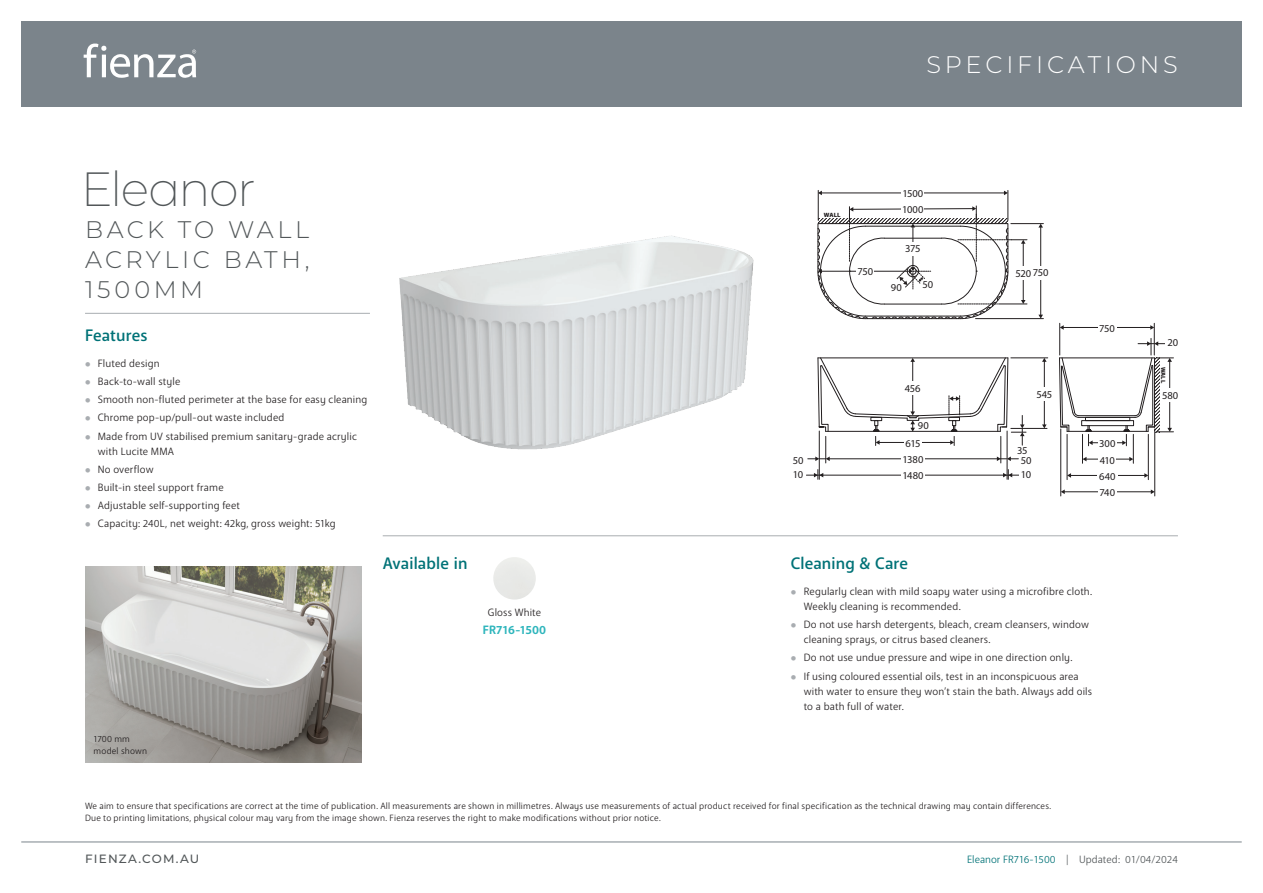
<style>
.page{position:relative;width:1263px;height:893px;background:#fff}
.page>*{position:absolute;margin:0;border:0;box-sizing:border-box;transform-origin:0 0}
.t1{font:200 48px "Montserrat";letter-spacing:-.035em;color:#525759}
.t2{font:300 24px/30px "Montserrat";letter-spacing:.145em;color:#525759;text-align:justify}
.t3{font:300 24px "Montserrat";letter-spacing:.16em;color:#fff}
.t4{font:500 16.5px "Anago";letter-spacing:.005em;color:#007277}
.t5{font:500 12px "Montserrat";letter-spacing:.1em;color:#525759}
.t6{font:700 12px "Anago";color:#2eb5bc}
.t7{font:10.5px/15px "Anago";letter-spacing:.01em;color:#231f20}
.t8{font:10.5px/14.7px "Myriad Pro";letter-spacing:-.01em;color:#231f20}
.t9{font:10.5px "Anago";color:#525759}
.t10{font:9px/12px "Anago";letter-spacing:.015em;color:#231f20}
.t11{font:700 8.25px "Anago";letter-spacing:.005em;color:#231f20}
.s1{font-weight:500;font-size:7.5px;color:#a9adb1}
.s2{color:#007277}
</style>
<div class="page">
<hr style="left:1059px;top:358px;width:95px;height:1px;background:#231f20">
<hr style="left:1079px;top:415px;width:56px;height:1px;background:#231f20">
<hr style="left:1067px;top:431px;width:81px;height:1px;background:#231f20">
<div style="left:1085px;top:417px;width:45px;height:4px;border:1px solid #231f20"></div>
<div style="left:1081px;top:420px;width:53px;height:6px;border:1px solid #231f20"></div>
<hr style="left:1060px;top:429px;width:1px;height:67px;background:#231f20">
<hr style="left:1067px;top:434px;width:1px;height:46px;background:#231f20">
<hr style="left:1154px;top:429px;width:1px;height:67px;background:#231f20">
<hr style="left:1148px;top:434px;width:1px;height:46px;background:#231f20">
<hr style="left:1064px;top:491px;width:87px;height:1px;background:#231f20">
<svg style="left:1061px;top:489px;width:4px;height:5px"></svg>
<svg style="left:1151px;top:489px;width:4px;height:5px"></svg>
<hr style="left:1154px;top:323px;width:1px;height:32px;background:#231f20">
<hr style="left:1059px;top:323px;width:1px;height:32px;background:#231f20">
<hr style="left:1063px;top:327px;width:88px;height:1px;background:#231f20">
<svg style="left:1150px;top:325px;width:4px;height:5px"></svg>
<svg style="left:1060px;top:325px;width:4px;height:5px"></svg>
<hr style="left:975px;top:318px;width:68px;height:1px;background:#231f20">
<hr style="left:1011px;top:223px;width:32px;height:1px;background:#231f20">
<hr style="left:1040px;top:227px;width:1px;height:88px;background:#231f20">
<svg style="left:1038px;top:224px;width:5px;height:4px"></svg>
<svg style="left:1038px;top:315px;width:5px;height:4px"></svg>
<hr style="left:1011px;top:358px;width:37px;height:1px;background:#231f20">
<hr style="left:1011px;top:428px;width:36px;height:1px;background:#231f20">
<hr style="left:1044px;top:361px;width:1px;height:64px;background:#231f20">
<svg style="left:1042px;top:358px;width:4px;height:4px"></svg>
<svg style="left:1042px;top:424px;width:4px;height:4px"></svg>
<hr style="left:1008px;top:190px;width:1px;height:30px;background:#231f20">
<hr style="left:818px;top:190px;width:1px;height:30px;background:#231f20">
<hr style="left:821px;top:193px;width:183px;height:1px;background:#231f20">
<svg style="left:1004px;top:191px;width:4px;height:4px"></svg>
<svg style="left:818px;top:191px;width:4px;height:4px"></svg>
<hr style="left:1070px;top:475px;width:75px;height:1px;background:#231f20">
<svg style="left:1067px;top:473px;width:4px;height:5px"></svg>
<svg style="left:1144px;top:473px;width:4px;height:5px"></svg>
<hr style="left:1086px;top:459px;width:44px;height:1px;background:#231f20">
<hr style="left:1092px;top:442px;width:31px;height:1px;background:#231f20">
<svg style="left:1059px;top:357px;width:33px;height:106px"></svg>
<hr style="left:819px;top:431px;width:1px;height:48px;background:#231f20">
<hr style="left:1007px;top:431px;width:1px;height:48px;background:#231f20">
<hr style="left:823px;top:475px;width:181px;height:1px;background:#231f20">
<svg style="left:806px;top:470px;width:17px;height:9px"></svg>
<svg style="left:1003px;top:470px;width:16px;height:9px"></svg>
<svg style="left:817px;top:206px;width:210px;height:113px"></svg>
<svg style="left:808px;top:357px;width:218px;height:106px"></svg>
<div style="left:1098px;top:485px;width:19px;height:11px;background:#fff"></div>
<div style="left:1098px;top:321px;width:18px;height:12px;background:#fff"></div>
<div style="left:904px;top:242px;width:17px;height:14px;background:#fff"></div>
<div style="left:1014px;top:266px;width:18px;height:14px;background:#fff"></div>
<div style="left:1032px;top:266px;width:18px;height:13px;background:#fff"></div>
<div style="left:1035px;top:388px;width:19px;height:13px;background:#fff"></div>
<div style="left:1097px;top:469px;width:20px;height:11px;background:#fff"></div>
<div style="left:1099px;top:453px;width:17px;height:11px;background:#fff"></div>
<div style="left:1098px;top:437px;width:19px;height:11px;background:#fff"></div>
<div style="left:901px;top:469px;width:24px;height:11px;background:#fff"></div>
<div style="left:901px;top:452px;width:24px;height:11px;background:#fff"></div>
<div style="left:904px;top:436px;width:18px;height:11px;background:#fff"></div>
<svg style="left:1122px;top:338px;width:51px;height:125px"></svg>
<div style="left:902px;top:187px;width:22px;height:11px;background:#fff"></div>
<div style="left:901px;top:202px;width:23px;height:12px;background:#fff"></div>
<div style="left:856px;top:265px;width:18px;height:11px;background:#fff"></div>
<div style="left:903px;top:381px;width:19px;height:13px;background:#fff"></div>
<img style="left:399px;top:235px;width:355px;height:215px">
<img style="left:85px;top:567px;width:276px;height:195px">
<img style="left:493px;top:557px;width:43px;height:43px;border-radius:21px">
<hr style="left:85px;top:313px;width:285px;height:1px;background:#a9adb1">
<hr style="left:383px;top:535px;width:795px;height:1px;background:#a9adb1">
<div style="left:21px;top:21px;width:1221px;height:85px;background:#7b848b"></div>
<svg style="left:84px;top:43px;width:112px;height:35px"></svg>
<hr style="left:21px;top:842px;width:1221px;height:1px;background:#7b848b">
<h1 class="t1" style="left:81px;top:157px;width:176px">Eleanor</h1>
<h2 class="t2" style="left:85px;top:214px;width:226px">BACK TO WALL ACRYLIC BATH, 1500MM</h2>
<h3 class="t4" style="left:85px;top:325px;width:64px">Features</h3>
<p class="t7" style="left:85px;top:356px;width:76px"><span class="s1">●</span> Fluted design</p>
<p class="t7" style="left:85px;top:374px;width:97px"><span class="s1">●</span> Back-to-wall style</p>
<p class="t7" style="left:85px;top:392px;width:284px"><span class="s1">●</span> Smooth non-fluted perimeter at the base for easy cleaning</p>
<p class="t7" style="left:85px;top:410px;width:201px"><span class="s1">●</span> Chrome pop-up/pull-out waste included</p>
<p class="t7" style="left:98px;top:429px;width:261px;text-indent:-13px"><span class="s1">●</span> Made from UV stabilised premium sanitary-grade acrylic with Lucite MMA</p>
<p class="t7" style="left:85px;top:462px;width:70px"><span class="s1">●</span> No overflow</p>
<p class="t7" style="left:85px;top:480px;width:140px"><span class="s1">●</span> Built-in steel support frame</p>
<p class="t7" style="left:85px;top:498px;width:157px"><span class="s1">●</span> Adjustable self-supporting feet</p>
<p class="t7" style="left:85px;top:516px;width:252px"><span class="s1">●</span> Capacity: 240L, net weight: 42kg, gross weight: 51kg</p>
<h3 class="t4" style="left:383px;top:553px;width:86px">Available in</h3>
<p class="t7" style="left:488px;top:605px;width:55px">Gloss White</p>
<p class="t6" style="left:483px;top:622px;width:65px">FR716-1500</p>
<p class="t10" style="left:94px;top:733px;width:55px">1700 mm model shown</p>
<h2 class="t3" style="left:926px;top:48px;width:253px">SPECIFICATIONS</h2>
<p class="t11" style="left:824px;top:209px;width:18px">WALL</p>
<p class="t8" style="left:857px;top:264px;width:17px">750</p>
<p class="t8" style="left:902px;top:186px;width:23px;line-height:15.6px">1500<br>1000</p>
<p class="t8" style="left:905px;top:241px;width:17px">375</p>
<p class="t8" style="left:891px;top:279px;width:12px">90</p>
<p class="t8" style="left:922px;top:277px;width:12px">50</p>
<p class="t8" style="left:905px;top:381px;width:17px">456</p>
<p class="t8" style="left:918px;top:418px;width:12px">90</p>
<p class="t8" style="left:906px;top:435px;width:16px">615</p>
<p class="t8" style="left:1015px;top:265px;width:35px">520 750</p>
<p class="t8" style="left:1036px;top:387px;width:18px">545</p>
<p class="t8" style="left:1017px;top:443px;width:12px">35</p>
<p class="t8" style="left:1099px;top:321px;width:17px">750</p>
<p class="t8" style="left:1099px;top:436px;width:18px">300</p>
<p class="t8" style="left:1167px;top:335px;width:12px">20</p>
<p class="t11" style="left:1169px;top:366px;width:18px;rotate:90deg">WALL</p>
<p class="t8" style="left:1162px;top:388px;width:18px">580</p>
<p class="t8" style="left:903px;top:452px;width:22px">1380</p>
<p class="t8" style="left:793px;top:453px;width:12px">50<br>10</p>
<p class="t8" style="left:1021px;top:453px;width:12px">50<br>10</p>
<p class="t8" style="left:902px;top:468px;width:23px">1480</p>
<p class="t8" style="left:1100px;top:453px;width:16px">410</p>
<p class="t8" style="left:1099px;top:468px;width:18px">640</p>
<p class="t8" style="left:1100px;top:485px;width:17px">740</p>
<h3 class="t4" style="left:791px;top:553px;width:119px">Cleaning &amp; Care</h3>
<p class="t7" style="left:804px;top:584px;width:290px;text-indent:-13px"><span class="s1">●</span> Regularly clean with mild soapy water using a microfibre cloth.<br>Weekly cleaning is recommended.</p>
<p class="t7" style="left:804px;top:617px;width:287px;text-indent:-13px"><span class="s1">●</span> Do not use harsh detergents, bleach, cream cleansers, window cleaning sprays, or citrus based cleaners.</p>
<p class="t7" style="left:791px;top:650px;width:283px"><span class="s1">●</span> Do not use undue pressure and wipe in one direction only.</p>
<p class="t7" style="left:804px;top:669px;width:290px;text-indent:-13px"><span class="s1">●</span> If using coloured essential oils, test in an inconspicuous area with water to ensure they won’t stain the bath. Always add oils to a bath full of water.</p>
<p class="t10" style="left:85px;top:800px;width:968px">We aim to ensure that specifications are correct at the time of publication. All measurements are shown in millimetres. Always use measurements of actual product received for final specification as the technical drawing may contain differences.<br>Due to printing limitations, physical colour may vary from the image shown. Fienza reserves the right to make modifications without prior notice.</p>
<p class="t5" style="left:85px;top:851px;width:116px">FIENZA.COM.AU</p>
<p class="t9" style="left:967px;top:853px;width:212px"><span class="s2">Eleanor FR716-1500</span> | Updated: 01/04/2024</p>
</div>
